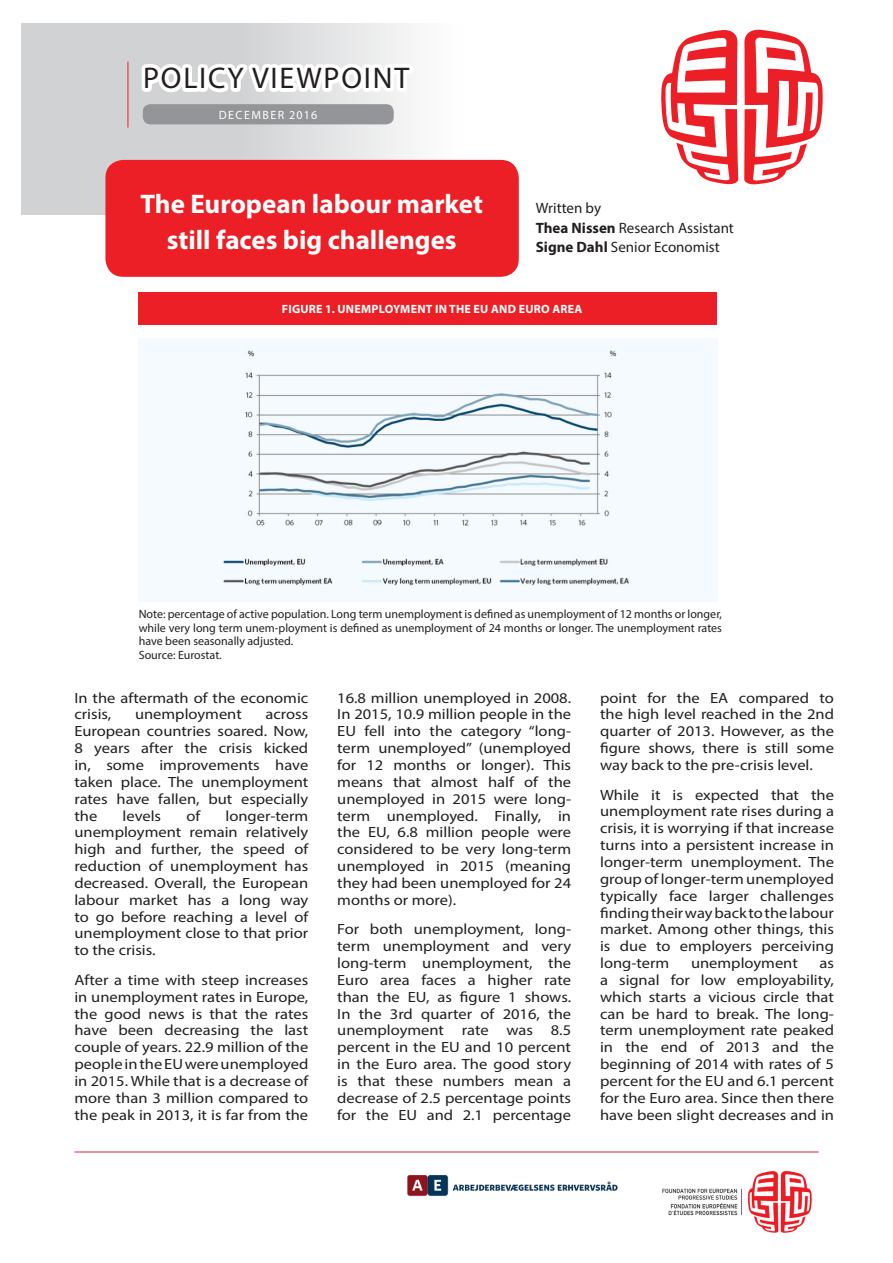
<style>
.page{position:relative;width:893px;height:1263px;background:#fff}
.page>*{position:absolute;margin:0;border:0;box-sizing:border-box;transform-origin:0 0}
.t1{font:30px "Myriad Pro";letter-spacing:.06em;color:#231f20}
.t2{font:700 27px "Myriad Pro";color:#fff}
.t3{font:15px "Myriad Pro";color:#231f20}
.t4{font:14.85px/16.8px "Myriad Pro";color:#231f20;text-align:justify;scale:1.11 1}
.t5{font:12px/13.5px "Myriad Pro";color:#231f20;text-align:justify}
.t6{font:700 12px "Myriad Pro";letter-spacing:.02em;color:#fff}
.t7{font:12px "Myriad Pro";letter-spacing:.12em;color:#fff}
.s1{font-weight:700}
</style>
<div class="page">
<svg style="left:21px;top:23px;width:442px;height:192px;fill:#d1d2d4"></svg>
<svg style="left:661px;top:30px;width:162px;height:155px"></svg>
<svg style="left:138px;top:23px;width:279px;height:137px"></svg>
<div style="left:105px;top:160px;width:414px;height:117px;background:#ed1f26;border-radius:18px"></div>
<hr style="left:74px;top:1151px;width:745px;height:1px;background:#ed1f26">
<div style="left:143px;top:104px;width:251px;height:20px;background:#939598;border-radius:8px"></div>
<hr style="left:128px;top:62px;width:1px;height:66px;background:#ed1f26">
<img style="left:662px;top:1170px;width:150px;height:63px">
<img style="left:407px;top:1175px;width:211px;height:21px">
<div style="left:139px;top:292px;width:578px;height:33px;background:#ed1f26"></div>
<img style="left:222px;top:346px;width:409px;height:240px">
<p class="t1" style="left:143px;top:60px;width:268px">POLICY VIEWPOINT</p>
<p class="t7" style="left:219px;top:107px;width:100px">DECEMBER 2016</p>
<p class="t2" style="left:140px;top:187px;width:344px">The European labour market</p>
<p class="t2" style="left:167px;top:223px;width:291px">still faces big challenges</p>
<p class="t3" style="left:536px;top:199px;width:67px">Written by</p>
<p class="t3" style="left:536px;top:218px;width:200px"><span class="s1">Thea Nissen</span> Research Assistant</p>
<p class="t3" style="left:536px;top:237px;width:186px"><span class="s1">Signe Dahl</span> Senior Economist</p>
<p class="t6" style="left:282px;top:301px;width:302px">FIGURE 1. UNEMPLOYMENT IN THE EU AND EURO AREA</p>
<p class="t5" style="left:139px;top:607px;width:585px">Note: percentage of active population. Long term unemployment is defined as unemployment of 12 months or longer, while very long term unem-ployment is defined as unemployment of 24 months or longer. The unemployment rates have been seasonally adjusted.</p>
<p class="t5" style="left:139px;top:648px;width:85px">Source: Eurostat.</p>
<p class="t4" style="left:74px;top:689px;width:212px">In the aftermath of the economic crisis,</p>
<p class="t4" style="left:135px;top:706px;width:98px">unemployment</p>
<p class="t4" style="left:74px;top:706px;width:212px;text-indent:191px">across European countries soared. Now, 8 years after the crisis kicked in, some improvements have taken place. The unemployment rates have fallen, but especially the</p>
<p class="t4" style="left:123px;top:807px;width:36px">levels</p>
<p class="t4" style="left:186px;top:807px;width:14px">of</p>
<p class="t4" style="left:74px;top:807px;width:212px;text-indent:151px">longer-term unemployment remain relatively high and further, the speed of reduction of unemployment has decreased. Overall, the European labour market has a long way to go before reaching a level of unemployment close to that prior to the crisis.</p>
<p class="t4" style="left:74px;top:971px;width:212px">After a time with steep increases in unemployment rates in Europe, the good news is that the rates have been decreasing the last couple of years. 22.9 million of the people in the EU were unemployed in 2015. While that is a decrease of more than 3 million compared to the peak in 2013, it is far from the</p>
<p class="t4" style="left:337px;top:689px;width:212px">16.8 million unemployed in 2008.<br>In 2015, 10.9 million people in the EU fell into the category “long&shy;term unemployed” (unemployed for 12 months or longer). This means that almost half of the unemployed in 2015 were long&shy;term unemployed. Finally, in the EU, 6.8 million people were considered to be very long-term unemployed in 2015 (meaning they had been unemployed for 24 months or more).</p>
<p class="t4" style="left:337px;top:921px;width:212px">For both unemployment, long&shy;term unemployment and very long-term unemployment, the Euro area faces a higher rate than the EU, as figure 1 shows.<br>In the 3rd quarter of 2016, the unemployment rate was 8.5 percent in the EU and 10 percent in the Euro area. The good story is that these numbers mean a decrease of 2.5 percentage points for the EU and 2.1 percentage</p>
<p class="t4" style="left:600px;top:689px;width:212px">point for the EA compared to the high level reached in the 2nd quarter of 2013. However, as the figure shows, there is still some way back to the pre-crisis level.</p>
<p class="t4" style="left:600px;top:786px;width:212px">While it is expected that the unemployment rate rises during a crisis, it is worrying if that increase turns into a persistent increase in longer-term unemployment. The group of longer-term unemployed typically face larger challenges finding their way back to the labour market. Among other things, this is due to employers perceiving long-term</p>
<p class="t4" style="left:691px;top:954px;width:98px">unemployment</p>
<p class="t4" style="left:600px;top:954px;width:212px;text-indent:219px">as a signal for low employability, which starts a vicious circle that can be hard to break. The long&shy;term unemployment rate peaked in the end of 2013 and the beginning of 2014 with rates of 5 percent for the EU and 6.1 percent for the Euro area. Since then there have been slight decreases and in</p>
</div>
